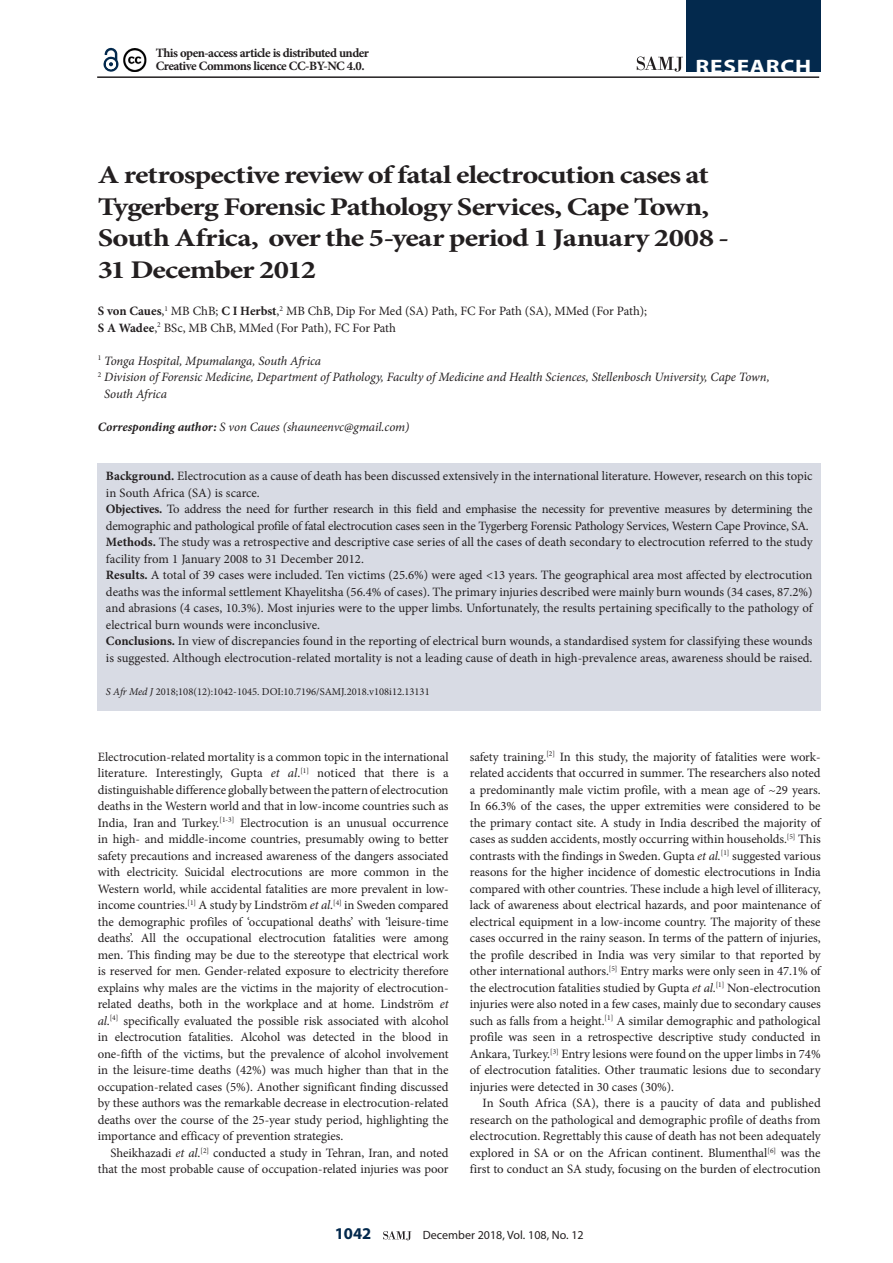
<style>
.page{position:relative;width:893px;height:1263px;background:#fff}
.page>*{position:absolute;margin:0;border:0;box-sizing:border-box;transform-origin:0 0}
.A_HEAD{font:700 25.5px/31.5px "Minion Pro";letter-spacing:-.03em;color:#231f20;scale:1.2 1}
.t1{font:700 19.5px "Myriad Pro";letter-spacing:.03em;color:#fff;scale:1.2 1}
.t2{font:700 16.5px "Myriad Pro";color:#03294d}
.BODY_TEXT_1ST_PARAGR{font:12.75px/16.5px "Minion Pro";letter-spacing:-.005em;color:#231f20}
.BODY_TEXT_INDENT{font:12.75px/16.5px "Minion Pro";letter-spacing:-.005em;color:#231f20;text-align:justify}
.AUTHORS_DETAILS{font:italic 12.75px/16.5px "Minion Pro";letter-spacing:-.01em;color:#231f20}
.AUTHORS_NAME{font:12.75px/16.5px "Minion Pro";color:#231f20}
.BODY_TEXT_1ST_PARAGR-2{font:700 12.75px/13.5px "Minion Pro";letter-spacing:-.04em;color:#231f20}
.CORRESPONDING_AUTHOR{font:italic 12.75px "Minion Pro";letter-spacing:-.005em;color:#231f20}
.t3{font:12px "Myriad Pro";color:#231f20}
.CITELINE{font:10.5px "Minion Pro";color:#231f20}
.s1{font-weight:700}
.s2{font-style:italic}
</style>
<div class="page">
<svg style="left:383px;top:1231px;width:28px;height:9px"></svg>
<hr style="left:97px;top:76px;width:722px;height:2px;background:#231f20">
<div style="left:686px;top:0;width:135px;height:72px;background:#03294d"></div>
<svg style="left:637px;top:57px;width:46px;height:15px"></svg>
<svg style="left:103px;top:47px;width:16px;height:25px"></svg>
<img style="left:123px;top:48px;width:24px;height:23px">
<div style="left:97px;top:464px;width:724px;height:247px;background:#d8dbe4"></div>
<p class="BODY_TEXT_1ST_PARAGR-2" style="left:156px;top:46px;width:215px">This open-access article is distributed under<br>Creative Commons licence CC-BY-NC 4.0.</p>
<h2 class="t1" style="left:696px;top:54px;width:98px">RESEARCH</h2>
<h1 class="A_HEAD" style="left:98px;top:159px;width:528px">A retrospective review of fatal electrocution cases at Tygerberg Forensic Pathology Services, Cape Town, South Africa, over the 5-year period 1 January 2008 - 31 December 2012</h1>
<p class="AUTHORS_NAME" style="left:98px;top:303px;width:551px"><span class="s1">S von Caues</span>,<sup>1</sup> MB ChB; <span class="s1">C I Herbst</span>,<sup>2</sup> MB ChB, Dip For Med (SA) Path, FC For Path (SA), MMed (For Path);<br><span class="s1">S A Wadee</span>,<sup>2</sup> BSc, MB ChB, MMed (For Path), FC For Path</p>
<p class="AUTHORS_DETAILS" style="left:98px;top:352px;width:225px"><sup>1</sup> Tonga Hospital, Mpumalanga, South Africa</p>
<p class="AUTHORS_DETAILS" style="left:104px;top:369px;width:667px;text-indent:-6px"><sup>2</sup> Division of Forensic Medicine, Department of Pathology, Faculty of Medicine and Health Sciences, Stellenbosch University, Cape Town,<br>South Africa</p>
<p class="CORRESPONDING_AUTHOR" style="left:98px;top:418px;width:313px"><span class="s1">Corresponding author:</span> S von Caues (shauneenvc@gmail.com)</p>
<p class="BODY_TEXT_1ST_PARAGR" style="left:106px;top:468px;width:708px"><span class="s1">Background.</span> Electrocution as a cause of death has been discussed extensively in the international literature. However, research on this topic in South Africa (SA) is scarce.</p>
<p class="BODY_TEXT_1ST_PARAGR" style="left:106px;top:501px;width:708px"><span class="s1">Objectives.</span> To address the need for further research in this field and emphasise the necessity for preventive measures by determining the demographic and pathological profile of fatal electrocution cases seen in the Tygerberg Forensic Pathology Services, Western Cape Province, SA.</p>
<p class="BODY_TEXT_1ST_PARAGR" style="left:106px;top:534px;width:708px"><span class="s1">Methods.</span> The study was a retrospective and descriptive case series of all the cases of death secondary to electrocution referred to the study facility from 1 January 2008 to 31 December 2012.</p>
<p class="BODY_TEXT_1ST_PARAGR" style="left:106px;top:567px;width:708px;text-align:justify"><span class="s1">Results.</span> A total of 39 cases were included. Ten victims (25.6%) were aged &lt;13 years. The geographical area most affected by electrocution deaths was the informal settlement Khayelitsha (56.4% of cases). The primary injuries described were mainly burn wounds (34 cases, 87.2%) and abrasions (4 cases, 10.3%). Most injuries were to the upper limbs. Unfortunately, the results pertaining specifically to the pathology of electrical burn wounds were inconclusive.</p>
<p class="BODY_TEXT_1ST_PARAGR" style="left:106px;top:633px;width:708px"><span class="s1">Conclusions.</span> In view of discrepancies found in the reporting of electrical burn wounds, a standardised system for classifying these wounds is suggested. Although electrocution-related mortality is not a leading cause of death in high-prevalence areas, awareness should be raised.</p>
<p class="CITELINE" style="left:106px;top:684px;width:325px"><span class="s2">S Afr Med J</span> 2018;108(12):1042-1045. DOI:10.7196/SAMJ.2018.v108i12.13131</p>
<p class="BODY_TEXT_1ST_PARAGR" style="left:98px;top:748px;width:352px;text-align:justify">Electrocution-related mortality is a common topic in the international literature. Interestingly, Gupta <span class="s2">et al</span>.<sup>[1]</sup> noticed that there is a distinguishable difference globally between the pattern of electrocution deaths in the Western world and that in low-income countries such as India, Iran and Turkey.<sup>[1-3]</sup> Electrocution is an unusual occurrence in high- and middle-income countries, presumably owing to better safety precautions and increased awareness of the dangers associated with electricity. Suicidal electrocutions are more common in the Western world, while accidental fatalities are more prevalent in low&shy;income countries.<sup>[1]</sup> A study by Lindström <span class="s2">et al</span>.<sup>[4]</sup> in Sweden compared the demographic profiles of ‘occupational deaths’ with ‘leisure-time deaths’. All the occupational electrocution fatalities were among men. This finding may be due to the stereotype that electrical work is reserved for men. Gender-related exposure to electricity therefore explains why males are the victims in the majority of electrocution&shy;related deaths, both in the workplace and at home. Lindström <span class="s2">et al</span>.<sup>[4]</sup> specifically evaluated the possible risk associated with alcohol in electrocution fatalities. Alcohol was detected in the blood in one-fifth of the victims, but the prevalence of alcohol involvement in the leisure-time deaths (42%) was much higher than that in the occupation-related cases (5%). Another significant finding discussed by these authors was the remarkable decrease in electrocution-related deaths over the course of the 25-year study period, highlighting the importance and efficacy of prevention strategies.</p>
<p class="BODY_TEXT_INDENT" style="left:98px;top:1144px;width:352px;text-align:right">Sheikhazadi <span class="s2">et al</span>.<sup>[2]</sup> conducted a study in Tehran, Iran, and noted that the most probable cause of occupation-related injuries was poor</p>
<p class="BODY_TEXT_INDENT" style="left:470px;top:748px;width:352px">safety training.<sup>[2]</sup> In this study, the majority of fatalities were work&shy;related accidents that occurred in summer. The researchers also noted a predominantly male victim profile, with a mean age of ~29 years.<br>In 66.3% of the cases, the upper extremities were considered to be the primary contact site. A study in India described the majority of cases as sudden accidents, mostly occurring within households.<sup>[5]</sup> This contrasts with the findings in Sweden. Gupta <span class="s2">et al.</span><sup>[1]</sup> suggested various reasons for the higher incidence of domestic electrocutions in India compared with other countries. These include a high level of illiteracy, lack of awareness about electrical hazards, and poor maintenance of electrical equipment in a low-income country. The majority of these cases occurred in the rainy season. In terms of the pattern of injuries, the profile described in India was very similar to that reported by other international authors.<sup>[5]</sup> Entry marks were only seen in 47.1% of the electrocution fatalities studied by Gupta <span class="s2">et al</span>.<sup>[1]</sup> Non-electrocution injuries were also noted in a few cases, mainly due to secondary causes such as falls from a height.<sup>[1]</sup> A similar demographic and pathological profile was seen in a retrospective descriptive study conducted in Ankara, Turkey.<sup>[3]</sup> Entry lesions were found on the upper limbs in 74% of electrocution fatalities. Other traumatic lesions due to secondary injuries were detected in 30 cases (30%).</p>
<p class="BODY_TEXT_INDENT" style="left:470px;top:1095px;width:352px;text-indent:13px">In South Africa (SA), there is a paucity of data and published research on the pathological and demographic profile of deaths from electrocution. Regrettably this cause of death has not been adequately explored in SA or on the African continent. Blumenthal<sup>[6]</sup> was the first to conduct an SA study, focusing on the burden of electrocution</p>
<p class="t2" style="left:335px;top:1223px;width:38px">1042</p>
<p class="t3" style="left:423px;top:1228px;width:162px">December 2018, Vol. 108, No. 12</p>
</div>
